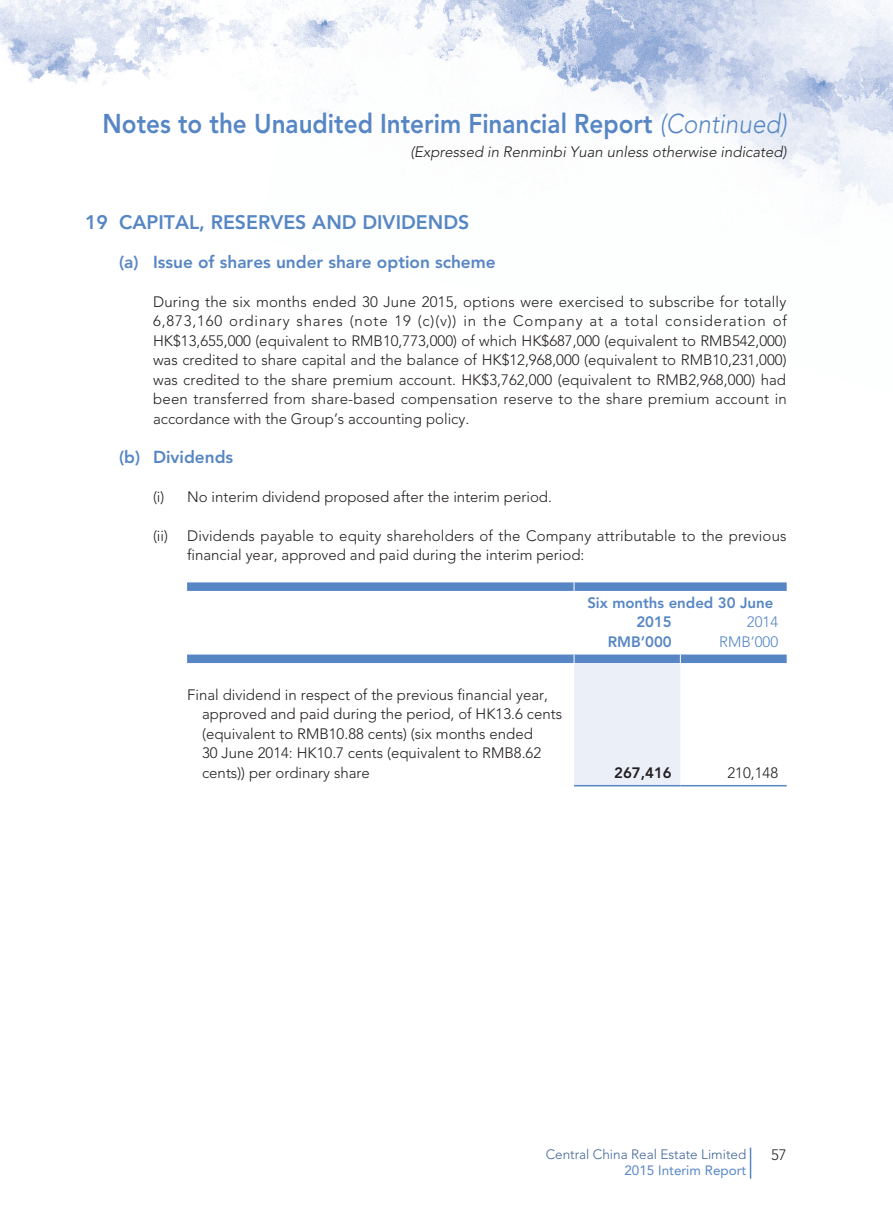
<style>
.page{position:relative;width:893px;height:1212px;background:#fff}
.page>*{position:absolute;margin:0;border:0;box-sizing:border-box;transform-origin:0 0}
.t1{font:800 27px "Avenir LT Std";color:#5786c5;scale:.9 1}
._01_H1{font:800 19.5px "Avenir LT Std";color:#5786c5}
._02_H2{font:800 17.25px "Avenir LT Std";color:#5786c5}
._00_txt{font:300 15px/19.5px "Avenir LT Std";color:#231f20;text-align:justify}
._50_Table_txt{font:300 15px "Avenir LT Std";color:#231f20}
.t2{font:italic 300 15px "Avenir LT Std";color:#231f20}
._50_Table_txt-2{font:800 15px "Avenir LT Std";color:#5786c5}
._50_Table_txt-3{font:300 15px "Avenir LT Std";color:#5786c5}
._50_Table_txt-4{font:800 15px "Avenir LT Std";color:#231f20}
.t3{font:300 13.5px "Avenir LT Std";color:#406597}
.t4{font:13.5px "Avenir LT Std";color:#5786c5}
.s1{font-weight:300;font-style:italic}
</style>
<div class="page">
<img style="left:0;top:0;width:893px;height:1179px">
<hr style="left:750px;top:1147px;width:1px;height:32px;background:#5786c5">
<svg style="left:187px;top:582px;width:600px;height:81px"></svg>
<svg style="left:574px;top:654px;width:107px;height:131px;background:#e1e8f4"></svg>
<hr style="left:574px;top:785px;width:106px;height:1px;background:#5786c5">
<hr style="left:680px;top:785px;width:107px;height:1px;background:#5786c5">
<h1 class="t1" style="left:103px;top:108px;width:762px">Notes to the Unaudited Interim Financial Report <span class="s1">(Continued)</span></h1>
<p class="t2" style="left:410px;top:143px;width:378px">(Expressed in Renminbi Yuan unless otherwise indicated)</p>
<p class="_01_H1" style="left:85px;top:210px;width:386px">19 CAPITAL, RESERVES AND DIVIDENDS</p>
<p class="_02_H2" style="left:119px;top:252px;width:378px">(a) Issue of shares under share option scheme</p>
<p class="_00_txt" style="left:153px;top:292px;width:635px">During the six months ended 30 June 2015, options were exercised to subscribe for totally 6,873,160 ordinary shares (note 19 (c)(v)) in the Company at a total consideration of HK$13,655,000 (equivalent to RMB10,773,000) of which HK$687,000 (equivalent to RMB542,000) was credited to share capital and the balance of HK$12,968,000 (equivalent to RMB10,231,000) was credited to the share premium account. HK$3,762,000 (equivalent to RMB2,968,000) had been transferred from share-based compensation reserve to the share premium account in accordance with the Group’s accounting policy.</p>
<p class="_02_H2" style="left:119px;top:447px;width:116px">(b) Dividends</p>
<p class="_00_txt" style="left:153px;top:487px;width:400px">(i) No interim dividend proposed after the interim period.</p>
<p class="_00_txt" style="left:187px;top:526px;width:601px;text-indent:-34px">(ii) Dividends payable to equity shareholders of the Company attributable to the previous financial year, approved and paid during the interim period:</p>
<p class="_50_Table_txt-2" style="left:587px;top:594px;width:188px">Six months ended 30 June</p>
<p class="_50_Table_txt-2" style="left:636px;top:613px;width:37px">2015</p>
<p class="_50_Table_txt-3" style="left:747px;top:613px;width:33px">2014</p>
<p class="_50_Table_txt-2" style="left:608px;top:633px;width:66px">RMB’000</p>
<p class="_50_Table_txt-3" style="left:719px;top:633px;width:60px">RMB’000</p>
<p class="_50_Table_txt" style="left:187px;top:685px;width:362px">Final dividend in respect of the previous financial year,</p>
<p class="_50_Table_txt" style="left:202px;top:705px;width:361px">approved and paid during the period, of HK13.6 cents</p>
<p class="_50_Table_txt" style="left:202px;top:724px;width:332px">(equivalent to RMB10.88 cents) (six months ended</p>
<p class="_50_Table_txt" style="left:202px;top:744px;width:341px">30 June 2014: HK10.7 cents (equivalent to RMB8.62</p>
<p class="_50_Table_txt" style="left:202px;top:763px;width:169px">cents)) per ordinary share</p>
<p class="_50_Table_txt-4" style="left:614px;top:763px;width:59px">267,416</p>
<p class="_50_Table_txt" style="left:727px;top:763px;width:52px">210,148</p>
<p class="t3" style="left:546px;top:1146px;width:202px">Central China Real Estate Limited</p>
<p class="_00_txt" style="left:771px;top:1145px;width:17px">57</p>
<p class="t4" style="left:624px;top:1163px;width:123px">2015 Interim Report</p>
</div>
